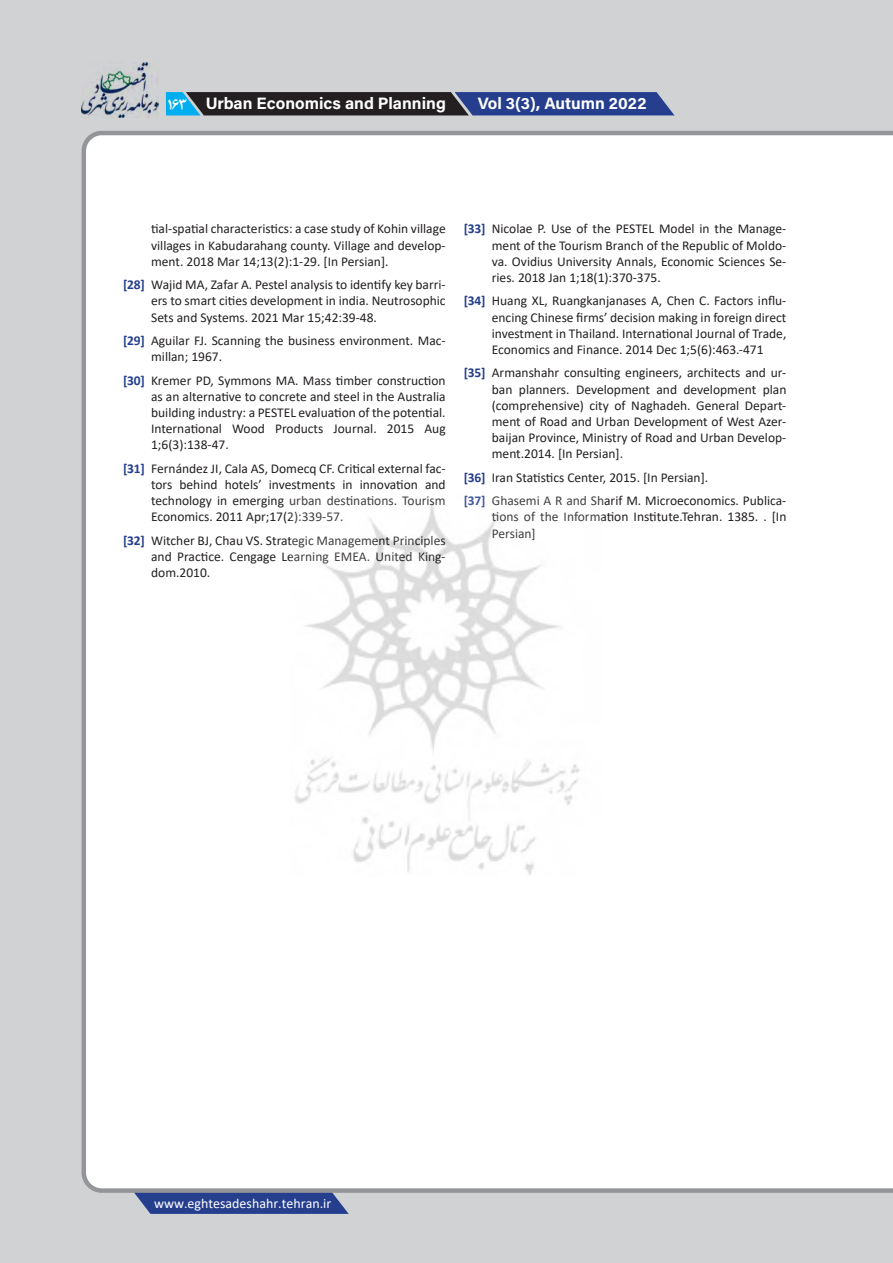
<style>
.page{position:relative;width:893px;height:1263px;background:#d1d2d4}
.page>*{position:absolute;margin:0;border:0;box-sizing:border-box;transform-origin:0 0}
.t1{font:16.5px "Acumin Variable Concept";color:#fff}
.t2{font:700 16.5px "B Nazanin";color:#fff}
.t3{font:13.8px "Calibri";color:#fff}
.Body{font:13.5px/16.2px "Calibri";color:#231f20}
.Body-2{font:700 13.5px "Calibri";letter-spacing:-.02em;color:#253f8e}
</style>
<div class="page">
<svg style="left:134px;top:1193px;width:215px;height:21px;background:#334b93"></svg>
<div style="left:82px;top:131px;width:811px;height:1062px;background:#fff"></div>
<svg style="left:166px;top:92px;width:508px;height:23px;background:#27385c"></svg>
<img style="left:82px;top:63px;width:76px;height:54px">
<img style="left:290px;top:494px;width:313px;height:383px">
<p class="t2" style="left:167px;top:94px;width:22px">163</p>
<p class="t1" style="left:206px;top:92px;width:242px">Urban Economics and Planning</p>
<p class="t1" style="left:478px;top:92px;width:170px">Vol , )3(3 Autumn 2022</p>
<p class="Body" style="left:151px;top:220px;width:296px">tial-spatial characteristics a: case study of Kohin village</p>
<p class="Body" style="left:151px;top:253px;width:239px">ment. 2018 Mar 14;13 )2( :1-29. [In Persian .[</p>
<p class="Body" style="left:151px;top:237px;width:296px">villages in Kabudarahang county. Village and develop-</p>
<p class="Body-2" style="left:123px;top:275px;width:23px">]28[</p>
<p class="Body" style="left:151px;top:276px;width:296px">Wajid MA, Zafar .A Pestel analysis to identify key barri-</p>
<p class="Body" style="left:151px;top:309px;width:227px">Sets and Systems. 2021 Mar 15;42:39-48.</p>
<p class="Body" style="left:151px;top:348px;width:73px">millan; 1967.</p>
<p class="Body" style="left:151px;top:292px;width:296px">ers to smart cities development in india. Neutrosophic</p>
<p class="Body-2" style="left:123px;top:331px;width:23px">]29[</p>
<p class="Body-2" style="left:123px;top:370px;width:23px">]30[</p>
<p class="Body" style="left:151px;top:332px;width:296px">Aguilar FJ. Scanning the business environment. Mac-</p>
<p class="Body" style="left:151px;top:372px;width:296px;text-align:right">Kremer PD, Symmons MA. Mass timber construction as an alternative to concrete and steel in the Australia building industry a: PESTEL evaluation of the potential.<br>Aug</p>
<p class="Body" style="left:151px;top:420px;width:79px">International<br>(3)6;1 :138-47.</p>
<p class="Body" style="left:333px;top:420px;width:45px">Journal.</p>
<p class="Body" style="left:232px;top:420px;width:34px">Wood</p>
<p class="Body" style="left:275px;top:420px;width:50px">Products</p>
<p class="Body" style="left:387px;top:420px;width:29px">2015</p>
<p class="Body" style="left:151px;top:460px;width:296px">Fernández ,J I Cala AS, Domecq CF. Critical external fac-</p>
<p class="Body" style="left:151px;top:492px;width:296px">technology in emerging urban destinations. Tourism<br>Economics. 2011 Apr;17 (2) :339-57.</p>
<p class="Body" style="left:151px;top:532px;width:296px">Witcher BJ, Chau VS. Strategic Management Principles</p>
<p class="Body" style="left:151px;top:564px;width:61px">dom.2010.</p>
<p class="Body-2" style="left:123px;top:459px;width:23px">]31[</p>
<p class="Body" style="left:225px;top:476px;width:39px">hotels’</p>
<p class="Body" style="left:179px;top:476px;width:40px">behind</p>
<p class="Body" style="left:425px;top:476px;width:22px">and</p>
<p class="Body" style="left:269px;top:476px;width:68px">investments</p>
<p class="Body" style="left:342px;top:476px;width:12px">in</p>
<p class="Body" style="left:360px;top:476px;width:60px">innovation</p>
<p class="Body" style="left:151px;top:476px;width:23px">tors</p>
<p class="Body-2" style="left:123px;top:531px;width:23px">]32[</p>
<p class="Body" style="left:151px;top:548px;width:296px">and Practice. Cengage Learning EMEA. United King-</p>
<p class="Body-2" style="left:464px;top:219px;width:23px">]33[</p>
<p class="Body" style="left:492px;top:220px;width:296px">Nicolae .P Use of the PESTEL Model in the Manage-</p>
<p class="Body" style="left:492px;top:237px;width:296px">ment of the Tourism Branch of the Republic of Moldo-</p>
<p class="Body" style="left:492px;top:253px;width:296px">va. Ovidius University Annals, Economic Sciences Se-</p>
<p class="Body" style="left:492px;top:269px;width:170px">ries. 2018 Jan ;1 18 (1) :370-375.</p>
<p class="Body-2" style="left:464px;top:291px;width:23px">]34[</p>
<p class="Body" style="left:492px;top:292px;width:296px">Huang XL, Ruangkanjanases ,A Chen .C Factors influ-</p>
<p class="Body" style="left:492px;top:325px;width:296px">investment in Thailand. International Journal of Trade,<br>Economics and Finance. 2014 Dec (6)5;1 :463.-471</p>
<p class="Body" style="left:763px;top:381px;width:25px">plan</p>
<p class="Body" style="left:492px;top:309px;width:296px">encing Chinese firms’ decision making in foreign direct</p>
<p class="Body-2" style="left:464px;top:363px;width:23px">]35[</p>
<p class="Body" style="left:492px;top:364px;width:296px">Armanshahr consulting engineers, architects and ur-</p>
<p class="Body" style="left:492px;top:381px;width:22px">ban</p>
<p class="Body" style="left:519px;top:381px;width:52px">planners.</p>
<p class="Body" style="left:576px;top:381px;width:75px">Development</p>
<p class="Body" style="left:683px;top:381px;width:74px">development</p>
<p class="Body" style="left:656px;top:381px;width:22px">and</p>
<p class="Body" style="left:492px;top:397px;width:296px">(comprehensive) city of Naghadeh. General Depart-</p>
<p class="Body" style="left:492px;top:413px;width:296px">ment of Road and Urban Development of West Azer-</p>
<p class="Body" style="left:492px;top:429px;width:296px">baijan Province, Ministry of Road and Urban Develop-</p>
<p class="Body" style="left:492px;top:445px;width:133px">ment.2014. [In Persian .[</p>
<p class="Body-2" style="left:464px;top:468px;width:23px">]36[</p>
<p class="Body-2" style="left:464px;top:491px;width:23px">]37[</p>
<p class="Body" style="left:492px;top:469px;width:218px">Iran Statistics Center, 2015. [In Persian .[</p>
<p class="Body" style="left:492px;top:508px;width:296px">tions of the Information Institute.Tehran. 1385. . [In</p>
<p class="Body" style="left:492px;top:492px;width:296px">Ghasemi RA and Sharif M. Microeconomics. Publica-</p>
<p class="Body" style="left:492px;top:525px;width:45px">Persian[</p>
<p class="t3" style="left:154px;top:1194px;width:179px">www.eghtesadeshahr.tehran i r.</p>
</div>
